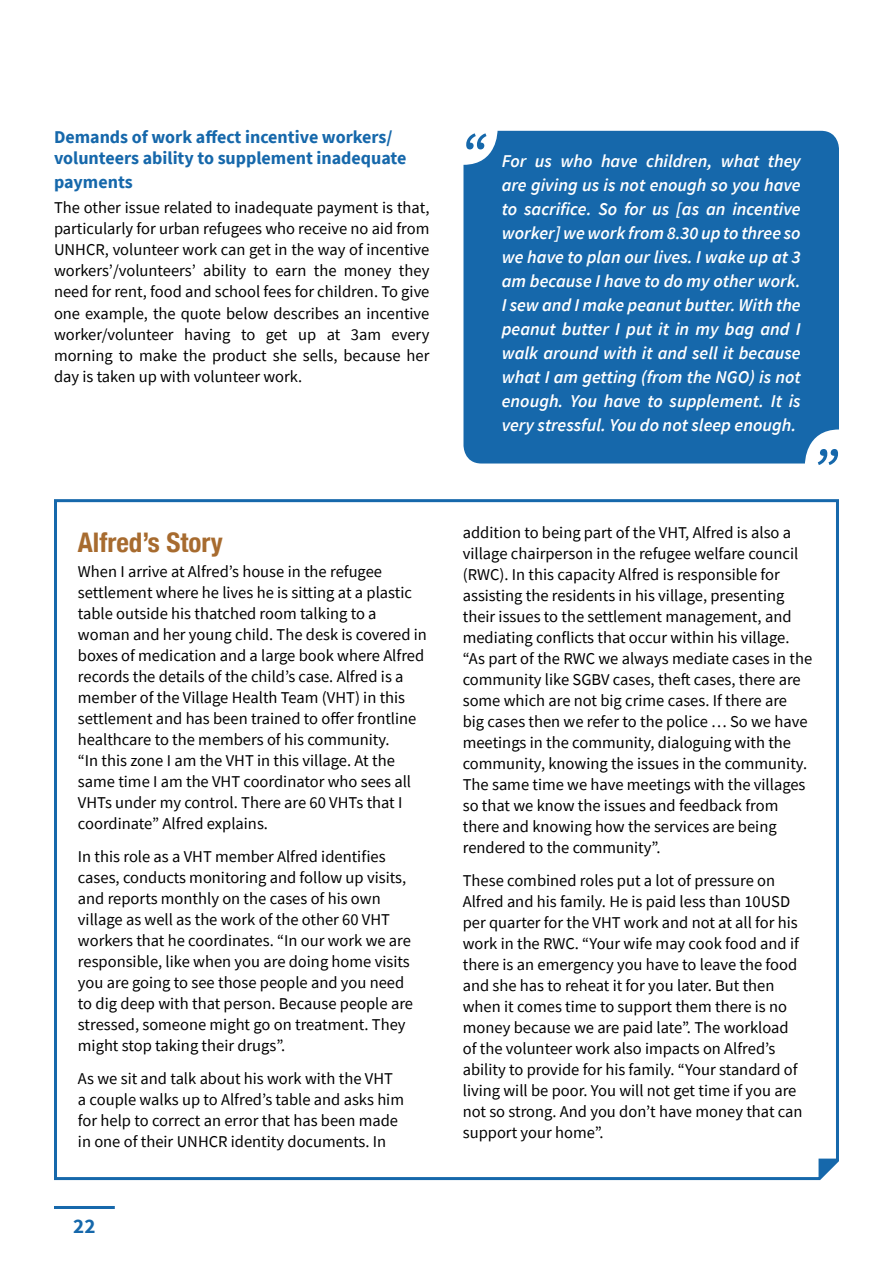
<style>
.page{position:relative;width:893px;height:1263px;background:#fff}
.page>*{position:absolute;margin:0;border:0;box-sizing:border-box;transform-origin:0 0}
.t1{font:italic 600 55.5px "Source Sans Pro";color:#1668ab}
.t2{font:700 condensed 27px "Helvetica Neue";color:#a76b2f}
.t3{font:700 21px "Source Sans Pro";color:#1668ab}
.t4{font:italic 600 18px/24px "Source Sans Pro";color:#fff;text-align:justify}
.t5{font:700 18px/21px "Source Sans Pro";color:#1668ab}
.t6{font:16.5px/21px "Source Sans Pro";color:#000}
</style>
<div class="page">
<hr style="left:54px;top:1206px;width:61px;height:3px;background:#1668ab">
<svg style="left:54px;top:499px;width:785px;height:682px"></svg>
<div style="left:463px;top:131px;width:376px;height:332px;background:#1668ab"></div>
<p class="t5" style="left:54px;top:126px;width:354px">Demands of work affect incentive workers/ volunteers ability to supplement inadequate</p>
<p class="t5" style="left:54px;top:171px;width:80px">payments</p>
<p class="t6" style="left:54px;top:197px;width:377px;text-align:justify">The other issue related to inadequate payment is that, particularly for urban refugees who receive no aid from UNHCR, volunteer work can get in the way of incentive workers’/volunteers’ ability to earn the money they need for rent, food and school fees for children. To give one example, the quote below describes an incentive worker/volunteer having to get up at 3am every morning to make the product she sells, because her day is taken up with volunteer work.</p>
<h2 class="t2" style="left:78px;top:526px;width:146px">Alfred’s Story</h2>
<p class="t6" style="left:78px;top:560px;width:351px">When I arrive at Alfred’s house in the refugee settlement where he lives he is sitting at a plastic table outside his thatched room talking to a woman and her young child. The desk is covered in boxes of medication and a large book where Alfred records the details of the child’s case. Alfred is a member of the Village Health Team (VHT) in this settlement and has been trained to offer frontline healthcare to the members of his community.<br>“In this zone I am the VHT in this village. At the same time I am the VHT coordinator who sees all VHTs under my control. There are 60 VHTs that I coordinate” Alfred explains.</p>
<p class="t6" style="left:78px;top:845px;width:337px">In this role as a VHT member Alfred identifies cases, conducts monitoring and follow up visits, and reports monthly on the cases of his own village as well as the work of the other 60 VHT workers that he coordinates. “In our work we are responsible, like when you are doing home visits you are going to see those people and you need to dig deep with that person. Because people are stressed, someone might go on treatment. They might stop taking their drugs”.</p>
<p class="t6" style="left:78px;top:1068px;width:328px">As we sit and talk about his work with the VHT a couple walks up to Alfred’s table and asks him for help to correct an error that has been made in one of their UNHCR identity documents. In</p>
<p class="t3" style="left:73px;top:1212px;width:24px">22</p>
<h1 class="t1" style="left:460px;top:117px;width:27px">“</h1>
<p class="t4" style="left:502px;top:149px;width:300px">For us who have children, what they are giving us is not enough so you have to sacrifice. So for us [as an incentive worker] we work from 8.30 up to three so we have to plan our lives. I wake up at 3 am because I have to do my other work.<br>I sew and I make peanut butter. With the peanut butter I put it in my bag and I walk around with it and sell it because what I am getting (from the NGO) is not enough. You have to supplement. It is very stressful. You do not sleep enough.</p>
<h1 class="t1" style="left:812px;top:433px;width:27px">”</h1>
<p class="t6" style="left:463px;top:522px;width:351px">addition to being part of the VHT, Alfred is also a village chairperson in the refugee welfare council (RWC). In this capacity Alfred is responsible for assisting the residents in his village, presenting their issues to the settlement management, and mediating conflicts that occur within his village. “As part of the RWC we always mediate cases in the community like SGBV cases, theft cases, there are some which are not big crime cases. If there are big cases then we refer to the police … So we have meetings in the community, dialoguing with the community, knowing the issues in the community.<br>The same time we have meetings with the villages so that we know the issues and feedback from there and knowing how the services are being rendered to the community”.</p>
<p class="t6" style="left:463px;top:870px;width:341px">These combined roles put a lot of pressure on Alfred and his family. He is paid less than 10USD per quarter for the VHT work and not at all for his work in the RWC. “Your wife may cook food and if there is an emergency you have to leave the food and she has to reheat it for you later. But then when it comes time to support them there is no money because we are paid late”. The workload of the volunteer work also impacts on Alfred’s ability to provide for his family. “Your standard of living will be poor. You will not get time if you are not so strong. And you don’t have money that can support your home”.</p>
</div>
